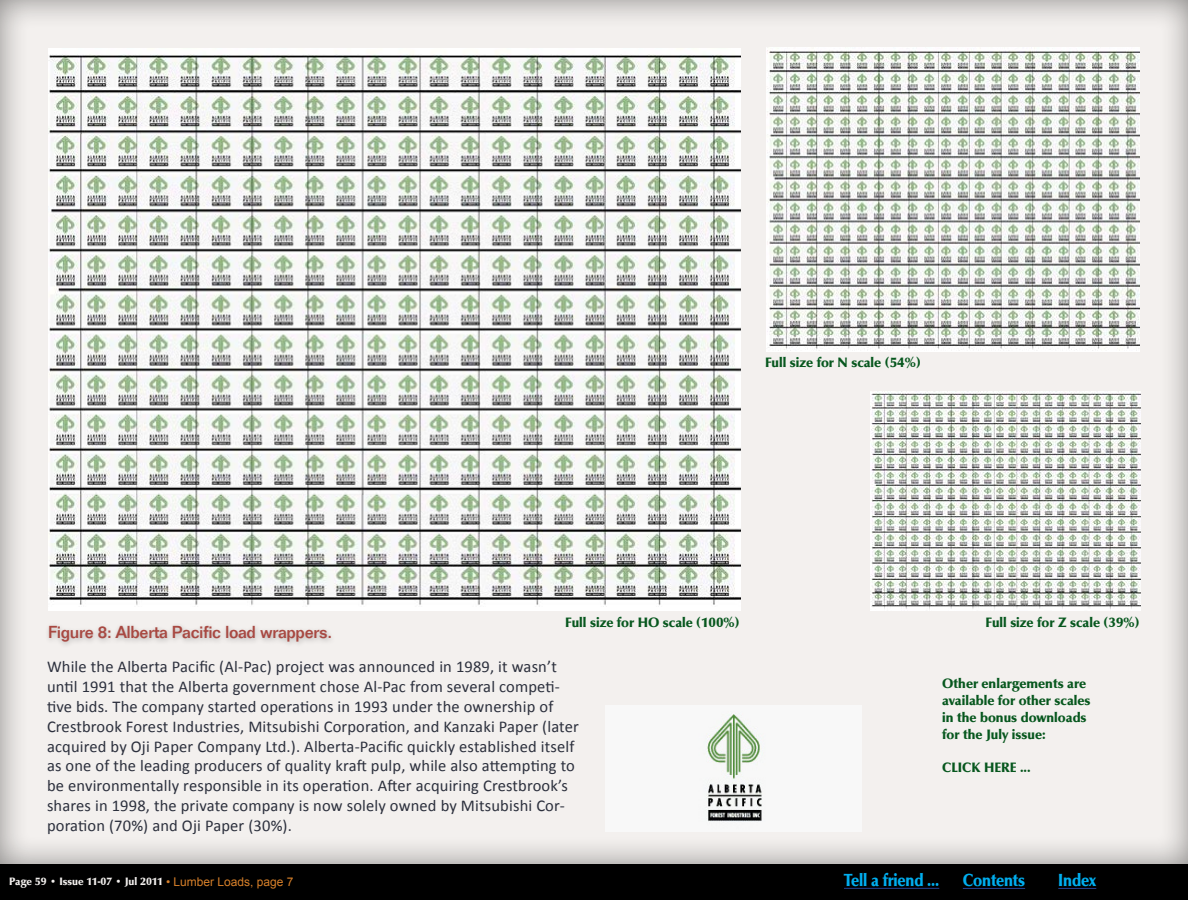
<style>
.page{position:relative;width:1188px;height:900px;background:#fff}
.page>*{position:absolute;margin:0;border:0;box-sizing:border-box;transform-origin:0 0}
.t1{font:18px "URW Classico Blac";letter-spacing:-.01em;color:#00aeef;scale:.9 1}
.t2{font:500 17px "Folio";letter-spacing:-.02em;color:#a84942}
.Body_text_no_dropcap{font:16.5px/19.8px "Calibri";letter-spacing:.01em;color:#2c303d}
.t3{font:14px/16.8px "URW Classico Blac";color:#07571e}
.t4{font:12px "Arial";color:#d7802a}
.t5{font:11px "URW Classico Blac";color:#f3f0ee}
</style>
<div class="page">
<div style="left:0;top:864px;width:1188px;height:36px;background:#000"></div>
<div style="left:0;top:0;width:1188px;height:864px;background:#000;opacity:.45"></div>
<hr style="left:963px;top:888px;width:62px;height:1px;background:#25408f">
<hr style="left:1058px;top:888px;width:38px;height:1px;background:#25408f">
<hr style="left:844px;top:888px;width:95px;height:1px;background:#25408f">
<img style="left:48px;top:48px;width:692px;height:563px">
<img style="left:870px;top:391px;width:270px;height:220px">
<img style="left:766px;top:48px;width:374px;height:304px">
<div style="left:45px;top:622px;width:292px;height:27px;background:#000;opacity:.25"></div>
<img style="left:605px;top:705px;width:257px;height:127px">
<p class="t3" style="left:765px;top:354px;width:157px">Full size for N scale (54%)</p>
<p class="t2" style="left:48px;top:622px;width:286px">Figure 8: Alberta Pacific load wrappers.</p>
<p class="t3" style="left:565px;top:614px;width:176px">Full size for HO scale (100%)</p>
<p class="Body_text_no_dropcap" style="left:47px;top:656px;width:533px">While the Alberta Pacific (Al-Pac) project was announced in 1989, it wasn’t until 1991 that the Alberta government chose Al-Pac from several competi&shy;tive bids. The company started operations in 1993 under the ownership of Crestbrook Forest Industries, Mitsubishi Corporation, and Kanzaki Paper (later acquired by Oji Paper Company Ltd.). Alberta-Pacific quickly established itself as one of the leading producers of quality kraft pulp, while also attempting to be environmentally responsible in its operation. After acquiring Crestbrook’s shares in 1998, the private company is now solely owned by Mitsubishi Cor&shy;poration (70%) and Oji Paper (30%).</p>
<p class="t3" style="left:986px;top:614px;width:156px">Full size for Z scale (39%)</p>
<p class="t3" style="left:942px;top:675px;width:150px">Other enlargements are available for other scales in the bonus downloads for the July issue:</p>
<p class="t3" style="left:942px;top:759px;width:90px">CLICK HERE ...</p>
<p class="t5" style="left:9px;top:874px;width:155px">Page 59 • Issue 11-07 • Jul 2011</p>
<p class="t1" style="left:844px;top:869px;width:107px">Tell a friend ...</p>
<p class="t1" style="left:963px;top:869px;width:71px">Contents</p>
<p class="t1" style="left:1058px;top:869px;width:44px">Index</p>
<p class="t4" style="left:166px;top:874px;width:129px">• Lumber Loads, page 7</p>
</div>
